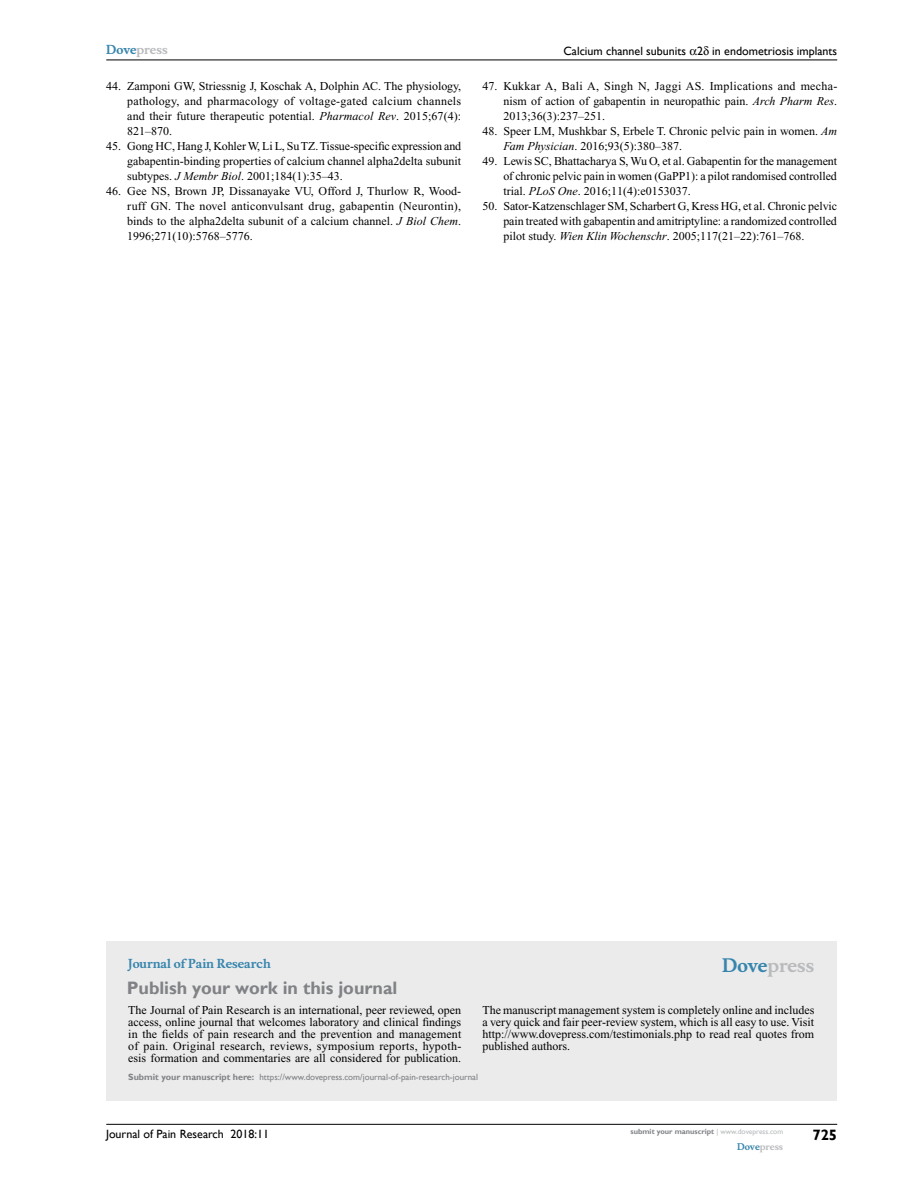
<style>
.page{position:relative;width:918px;height:1188px;background:#fff}
.page>*{position:absolute;margin:0;border:0;box-sizing:border-box;transform-origin:0 0}
.t1{font:700 18px "Gill Sans";color:#808285}
.t2{font:700 18px "Musee";color:#b8babc}
.t3{font:700 15px "Gill Sans";color:#000}
.t4{font:12px/15px "Times New Roman";color:#000;text-align:justify}
.t5{font:12px "Gill Sans";color:#000}
.t6{font:700 12px "Musee";color:#3785ad}
.t7{font:700 12px "Musee";color:#b8babc}
.t8{font:9px "Gill Sans";color:#808285}
.t9{font:700 9px "Musee";color:#b8babc}
.t10{font:700 7.5px "Gill Sans";color:#808285}
.s1{color:#3785ad}
.s2{font-style:italic}
.s3{font-weight:700}
.s4{font-weight:400;color:#b8babc}
</style>
<div class="page">
<div style="left:106px;top:941px;width:731px;height:159px;background:#ebebec"></div>
<hr style="left:106px;top:1124px;width:731px;height:1px;background:#000">
<hr style="left:106px;top:60px;width:731px;height:1px;background:#000">
<p class="t7" style="left:106px;top:43px;width:63px"><span class="s1">Dove</span>press</p>
<p class="t4" style="left:127px;top:79px;width:336px;text-indent:-21px">44. Zamponi GW, Striessnig J, Koschak A, Dolphin AC. The physiology, pathology, and pharmacology of voltage-gated calcium channels and their future therapeutic potential. <span class="s2">Pharmacol Rev</span>. 2015;67(4):<br>821–870.</p>
<p class="t4" style="left:127px;top:139px;width:335px;text-indent:-21px">45. Gong HC, Hang J, Kohler W, Li L, Su TZ. Tissue-specific expression and gabapentin-binding properties of calcium channel alpha2delta subunit subtypes. <span class="s2">J Membr Biol</span>. 2001;184(1):35–43.</p>
<p class="t4" style="left:127px;top:184px;width:336px;text-indent:-21px">46. Gee NS, Brown JP, Dissanayake VU, Offord J, Thurlow R, Wood&shy;ruff GN. The novel anticonvulsant drug, gabapentin (Neurontin), binds to the alpha2delta subunit of a calcium channel. <span class="s2">J Biol Chem</span>.<br>1996;271(10):5768–5776.</p>
<p class="t5" style="left:563px;top:44px;width:275px">Calcium channel subunits 2 in endometriosis implants</p>
<p class="t4" style="left:503px;top:79px;width:335px;text-indent:-21px">47. Kukkar A, Bali A, Singh N, Jaggi AS. Implications and mecha&shy;nism of action of gabapentin in neuropathic pain. <span class="s2">Arch Pharm Res</span>.<br>2013;36(3):237–251.</p>
<p class="t4" style="left:503px;top:124px;width:335px;text-indent:-21px">48. Speer LM, Mushkbar S, Erbele T. Chronic pelvic pain in women. <span class="s2">Am<br>Fam Physician</span>. 2016;93(5):380–387.</p>
<p class="t4" style="left:503px;top:154px;width:335px;text-indent:-21px">49. Lewis SC, Bhattacharya S, Wu O, et al. Gabapentin for the management of chronic pelvic pain in women (GaPP1): a pilot randomised controlled trial. <span class="s2">PLoS One</span>. 2016;11(4):e0153037.</p>
<p class="t4" style="left:503px;top:199px;width:335px;text-indent:-21px">50. Sator-Katzenschlager SM, Scharbert G, Kress HG, et al. Chronic pelvic pain treated with gabapentin and amitriptyline: a randomized controlled pilot study. <span class="s2">Wien Klin Wochenschr</span>. 2005;117(21–22):761–768.</p>
<p class="t6" style="left:128px;top:956px;width:144px">Journal of Pain Research</p>
<h1 class="t1" style="left:127px;top:977px;width:272px">Publish your work in this journal</h1>
<h1 class="t2" style="left:722px;top:955px;width:94px"><span class="s1">Dove</span>press</h1>
<p class="t4" style="left:128px;top:1004px;width:335px;line-height:12px">The Journal of Pain Research is an international, peer reviewed, open access, online journal that welcomes laboratory and clinical findings in the fields of pain research and the prevention and management of pain. Original research, reviews, symposium reports, hypoth&shy;esis formation and commentaries are all considered for publication.</p>
<p class="t4" style="left:482px;top:1004px;width:334px;line-height:12px">The manuscript management system is completely online and includes a very quick and fair peer-review system, which is all easy to use. Visit http://www.dovepress.com/testimonials.php to read real quotes from published authors.</p>
<p class="t8" style="left:128px;top:1072px;width:351px"><span class="s3">Submit your manuscript here:</span> https://www.dovepress.com/journal-of-pain-research-journal</p>
<p class="t5" style="left:106px;top:1127px;width:164px">Journal of Pain Research 2018:11</p>
<p class="t10" style="left:631px;top:1127px;width:154px">submit your manuscript <span class="s4">| www.dovepress.com</span></p>
<p class="t9" style="left:737px;top:1141px;width:48px"><span class="s1">Dove</span>press</p>
<p class="t3" style="left:812px;top:1126px;width:26px">725</p>
</div>
